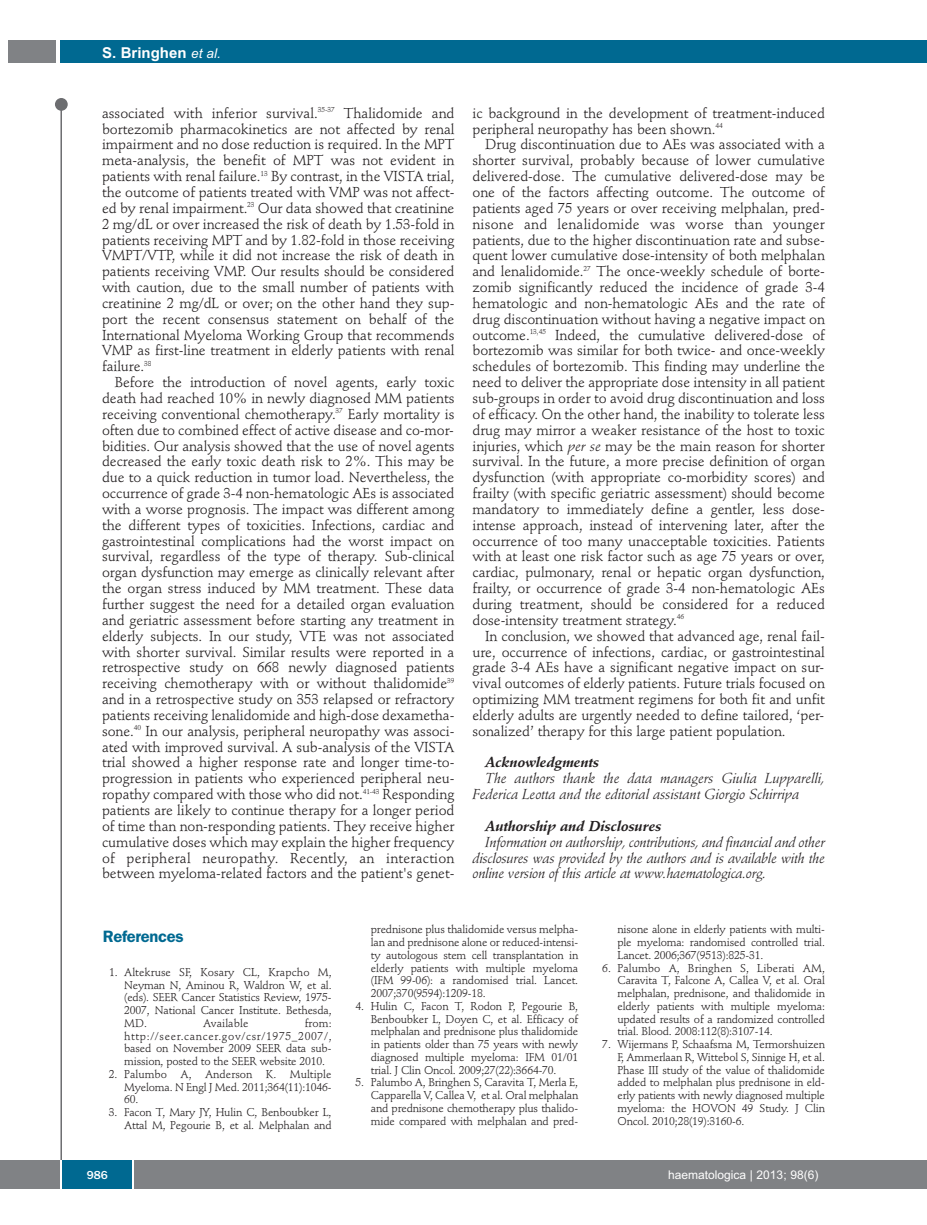
<style>
.page{position:relative;width:927px;height:1225px;background:#fff}
.page>*{position:absolute;margin:0;border:0;box-sizing:border-box;transform-origin:0 0}
.t1{font:600 16.5px "Franklin Gothic";letter-spacing:-.015em;color:#006991}
.t2{font:700 15px "Arial";color:#fff}
.t3{font:14.25px/15.9px "Stempel Schneidler";letter-spacing:-.005em;color:#231f20;text-align:justify}
.t4{font:italic 14.25px/15.9px "Stempel Schneidler";letter-spacing:-.005em;color:#231f20}
.t5{font:italic 700 14.25px "Stempel Schneidler";letter-spacing:-.005em;color:#231f20}
.t6{font:12px "Arial";color:#fff}
.t7{font:500 12px "Franklin Gothic";color:#fff}
.t8{font:11.25px/12.8px "Stempel Schneidler";letter-spacing:-.015em;color:#231f20;text-align:justify}
.t9{font:11.25px "Stempel Schneidler";letter-spacing:.005em;color:#231f20}
.s1{font-weight:400;font-style:italic;font-size:13.5px}
.s2{font-style:italic}
</style>
<div class="page">
<div style="left:911px;top:40px;width:16px;height:22px;background:#006991"></div>
<div style="left:910px;top:1160px;width:17px;height:28px;background:#808285"></div>
<div style="left:55px;top:98px;width:13px;height:13px;background:#6c6d70;border-radius:50%"></div>
<hr style="left:60px;top:101px;width:2px;height:1061px;background:#6c6d70">
<div style="left:60px;top:40px;width:852px;height:22px;background:#006991"></div>
<div style="left:9px;top:40px;width:47px;height:22px;background:#808285"></div>
<div style="left:0;top:1160px;width:911px;height:28px;background:#808285"></div>
<div style="left:62px;top:1160px;width:71px;height:28px;background:#006991"></div>
<hr style="left:60px;top:1160px;width:2px;height:28px;background:#fff">
<svg style="left:133px;top:1160px;width:1px;height:28px"></svg>
<p class="t2" style="left:102px;top:44px;width:120px">S. Bringhen <span class="s1">et al.</span></p>
<p class="t3" style="left:102px;top:106px;width:354px">associated with inferior survival.<sup>35-37</sup> Thalidomide and bortezomib pharmacokinetics are not affected by renal impairment and no dose reduction is required. In the MPT meta-analysis, the benefit of MPT was not evident in patients with renal failure.<sup>13</sup> By contrast, in the VISTA trial, the outcome of patients treated with VMP was not affect&shy;ed by renal impairment.<sup>23</sup> Our data showed that creatinine 2 mg/dL or over increased the risk of death by 1.53-fold in patients receiving MPT and by 1.82-fold in those receiving VMPT/VTP, while it did not increase the risk of death in patients receiving VMP. Our results should be considered with caution, due to the small number of patients with creatinine 2 mg/dL or over; on the other hand they sup&shy;port the recent consensus statement on behalf of the International Myeloma Working Group that recommends VMP as first-line treatment in elderly patients with renal failure.<sup>38</sup></p>
<p class="t3" style="left:102px;top:376px;width:354px;text-indent:13px">Before the introduction of novel agents, early toxic death had reached 10% in newly diagnosed MM patients receiving conventional chemotherapy.<sup>37</sup> Early mortality is often due to combined effect of active disease and co-mor&shy;bidities. Our analysis showed that the use of novel agents decreased the early toxic death risk to 2%. This may be due to a quick reduction in tumor load. Nevertheless, the occurrence of grade 3-4 non-hematologic AEs is associated with a worse prognosis. The impact was different among the different types of toxicities. Infections, cardiac and gastrointestinal complications had the worst impact on survival, regardless of the type of therapy. Sub-clinical organ dysfunction may emerge as clinically relevant after the organ stress induced by MM treatment. These data further suggest the need for a detailed organ evaluation and geriatric assessment before starting any treatment in elderly subjects. In our study, VTE was not associated with shorter survival. Similar results were reported in a retrospective study on 668 newly diagnosed patients receiving chemotherapy with or without thalidomide<sup>39 </sup>and in a retrospective study on 353 relapsed or refractory patients receiving lenalidomide and high-dose dexametha&shy;sone.<sup>40</sup> In our analysis, peripheral neuropathy was associ&shy;ated with improved survival. A sub-analysis of the VISTA trial showed a higher response rate and longer time-to&shy;progression in patients who experienced peripheral neu&shy;ropathy compared with those who did not.<sup>41-43</sup> Responding patients are likely to continue therapy for a longer period of time than non-responding patients. They receive higher cumulative doses which may explain the higher frequency of peripheral neuropathy. Recently, an interaction between myeloma-related factors and the patient's genet-</p>
<p class="t3" style="left:472px;top:106px;width:354px">ic background in the development of treatment-induced peripheral neuropathy has been shown.<sup>44</sup></p>
<p class="t3" style="left:472px;top:138px;width:354px;text-indent:13px">Drug discontinuation due to AEs was associated with a shorter survival, probably because of lower cumulative delivered-dose. The cumulative delivered-dose may be one of the factors affecting outcome. The outcome of patients aged 75 years or over receiving melphalan, pred&shy;nisone and lenalidomide was worse than younger patients, due to the higher discontinuation rate and subse&shy;quent lower cumulative dose-intensity of both melphalan and lenalidomide.<sup>27</sup> The once-weekly schedule of borte&shy;zomib significantly reduced the incidence of grade 3-4 hematologic and non-hematologic AEs and the rate of drug discontinuation without having a negative impact on outcome.<sup>13,45</sup> Indeed, the cumulative delivered-dose of bortezomib was similar for both twice- and once-weekly schedules of bortezomib. This finding may underline the need to deliver the appropriate dose intensity in all patient sub-groups in order to avoid drug discontinuation and loss of efficacy. On the other hand, the inability to tolerate less drug may mirror a weaker resistance of the host to toxic injuries, which <span class="s2">per se</span> may be the main reason for shorter survival. In the future, a more precise definition of organ dysfunction (with appropriate co-morbidity scores) and frailty (with specific geriatric assessment) should become mandatory to immediately define a gentler, less dose&shy;intense approach, instead of intervening later, after the occurrence of too many unacceptable toxicities. Patients with at least one risk factor such as age 75 years or over, cardiac, pulmonary, renal or hepatic organ dysfunction, frailty, or occurrence of grade 3-4 non-hematologic AEs during treatment, should be considered for a reduced dose-intensity treatment strategy.<sup>46</sup></p>
<p class="t3" style="left:472px;top:629px;width:354px;text-indent:13px">In conclusion, we showed that advanced age, renal fail&shy;ure, occurrence of infections, cardiac, or gastrointestinal grade 3-4 AEs have a significant negative impact on sur&shy;vival outcomes of elderly patients. Future trials focused on optimizing MM treatment regimens for both fit and unfit elderly adults are urgently needed to define tailored, ‘per&shy;sonalized’ therapy for this large patient population.</p>
<p class="t5" style="left:485px;top:756px;width:115px">Acknowledgments</p>
<p class="t4" style="left:472px;top:772px;width:354px;text-indent:13px">The authors thank the data managers Giulia Lupparelli,<br>Federica Leotta and the editorial assistant Giorgio Schirripa</p>
<p class="t5" style="left:485px;top:820px;width:178px">Authorship and Disclosures</p>
<p class="t4" style="left:472px;top:835px;width:354px;text-align:justify;text-indent:13px">Information on authorship, contributions, and financial and other disclosures was provided by the authors and is available with the online version of this article at www.haematologica.org.</p>
<p class="t1" style="left:103px;top:930px;width:82px">References</p>
<p class="t8" style="left:124px;top:966px;width:209px;text-indent:-15px">1. Altekruse SF, Kosary CL, Krapcho M, Neyman N, Aminou R, Waldron W, et al. (eds). SEER Cancer Statistics Review, 1975- 2007, National Cancer Institute. Bethesda, MD.</p>
<p class="t8" style="left:124px;top:1017px;width:209px;text-indent:181px">from: http://seer.cancer.gov/csr/1975_2007/, based on November 2009 SEER data sub&shy;mission, posted to the SEER website 2010.</p>
<p class="t8" style="left:124px;top:1068px;width:209px;text-indent:-15px">2. Palumbo A, Anderson K. Multiple Myeloma. N Engl J Med. 2011;364(11):1046- 60.</p>
<p class="t8" style="left:109px;top:1107px;width:224px;text-align:right">3. Facon T, Mary JY, Hulin C, Benboubker L,<br>Attal M, Pegourie B, et al. Melphalan and</p>
<p class="t9" style="left:203px;top:1018px;width:47px">Available</p>
<p class="t8" style="left:371px;top:924px;width:209px">prednisone plus thalidomide versus melpha&shy;lan and prednisone alone or reduced-intensi&shy;ty autologous stem cell transplantation in elderly patients with multiple myeloma (IFM 99-06): a randomised trial. Lancet.<br>2007;370(9594):1209-18.</p>
<p class="t8" style="left:371px;top:1000px;width:209px;text-indent:-15px">4. Hulin C, Facon T, Rodon P, Pegourie B, Benboubker L, Doyen C, et al. Efficacy of melphalan and prednisone plus thalidomide in patients older than 75 years with newly diagnosed multiple myeloma: IFM 01/01 trial. J Clin Oncol. 2009;27(22):3664-70.</p>
<p class="t8" style="left:371px;top:1077px;width:209px;text-indent:-15px">5. Palumbo A, Bringhen S, Caravita T, Merla E, Capparella V, Callea V, et al. Oral melphalan and prednisone chemotherapy plus thalido&shy;mide compared with melphalan and pred-</p>
<p class="t8" style="left:617px;top:924px;width:209px">nisone alone in elderly patients with multi&shy;ple myeloma: randomised controlled trial.<br>Lancet. 2006;367(9513):825-31.</p>
<p class="t8" style="left:617px;top:962px;width:209px;text-indent:-15px">6. Palumbo A, Bringhen S, Liberati AM, Caravita T, Falcone A, Callea V, et al. Oral melphalan, prednisone, and thalidomide in elderly patients with multiple myeloma: updated results of a randomized controlled trial. Blood. 2008:112(8):3107-14.</p>
<p class="t8" style="left:617px;top:1039px;width:209px;text-indent:-15px">7. Wijermans P, Schaafsma M, Termorshuizen F, Ammerlaan R, Wittebol S, Sinnige H, et al.<br>Phase III study of the value of thalidomide added to melphalan plus prednisone in eld&shy;erly patients with newly diagnosed multiple myeloma: the HOVON 49 Study. J Clin Oncol. 2010;28(19):3160-6.</p>
<p class="t7" style="left:87px;top:1171px;width:23px">986</p>
<p class="t6" style="left:668px;top:1167px;width:152px">haematologica | 2013; 98(6)</p>
</div>
